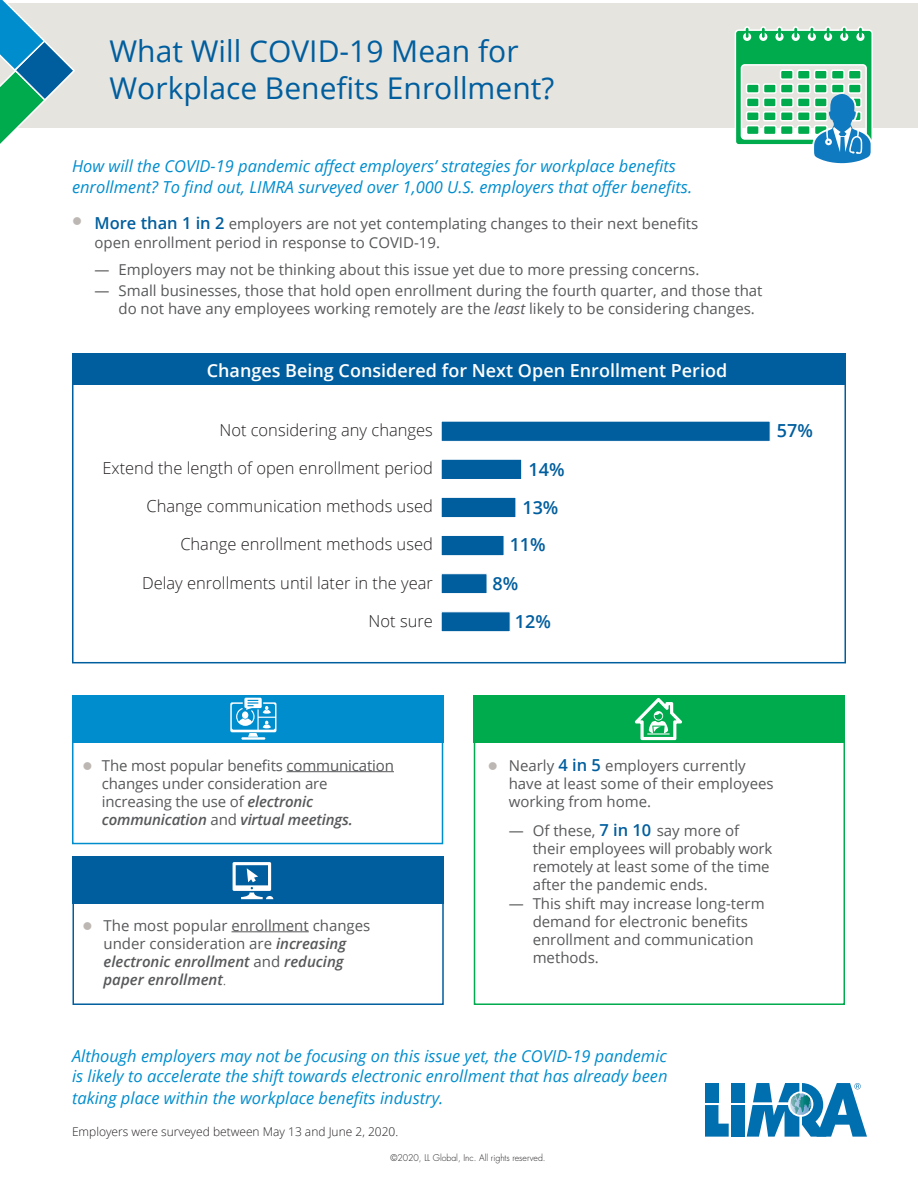
<style>
.page{position:relative;width:918px;height:1188px;background:#fff}
.page>*{position:absolute;margin:0;border:0;box-sizing:border-box;transform-origin:0 0}
.t1{font:30px/37.5px "Open Sans";color:#005e9e}
.t2{font:600 18px "Open Sans";color:#fff}
.t3{font:600 18px "Open Sans";color:#005e9e}
.t4{font:italic 16.5px/21px "Open Sans";color:#008dce}
.t5{font:300 16.5px "Open Sans";color:#231f20}
.t6{font:15px/18px "Open Sans";color:#57585a}
.t7{font:300 12px "Open Sans";color:#231f20}
.t8{font:300 9px "Futura Std";color:#231f20}
.s1{font-weight:600;font-size:16.5px;color:#005e9e}
.s2{font-style:italic}
.s3{color:#bdb7b3}
.s4{font-weight:600;font-style:italic}
.s5{font-weight:300}
</style>
<div class="page">
<div style="left:72px;top:353px;width:774px;height:31px;background:#005e9e"></div>
<div style="left:0;top:0;width:918px;height:127px;background:#e6e4df"></div>
<svg style="left:705px;top:1105px;width:24px;height:32px"></svg>
<div style="left:705px;top:1083px;width:13px;height:19px;background:#006faf"></div>
<div style="left:731px;top:1083px;width:13px;height:19px;background:#006faf"></div>
<div style="left:731px;top:1105px;width:13px;height:32px;background:#006faf"></div>
<svg style="left:747px;top:1083px;width:120px;height:54px"></svg>
<hr style="left:0;top:0;width:918px;height:2px;background:#fff">
<svg style="left:0;top:0;width:76px;height:144px"></svg>
<div style="left:441px;top:421px;width:329px;height:21px;background:#005e9e;border:1px solid #fff"></div>
<div style="left:441px;top:459px;width:81px;height:21px;background:#005e9e;border:1px solid #fff"></div>
<div style="left:441px;top:497px;width:75px;height:21px;background:#005e9e;border:1px solid #fff"></div>
<div style="left:441px;top:535px;width:63px;height:21px;background:#005e9e;border:1px solid #fff"></div>
<div style="left:441px;top:574px;width:46px;height:20px;background:#005e9e;border:1px solid #fff"></div>
<div style="left:441px;top:612px;width:69px;height:20px;background:#005e9e;border:1px solid #fff"></div>
<div style="left:474px;top:696px;width:371px;height:47px;background:#00ab4d"></div>
<hr style="left:287px;top:771px;width:107px;height:1px;background:#57585a">
<hr style="left:232px;top:931px;width:77px;height:1px;background:#57585a">
<div style="left:474px;top:696px;width:371px;height:309px;border:2px solid #00ab4d"></div>
<div style="left:73px;top:856px;width:371px;height:48px;background:#005e9e"></div>
<div style="left:73px;top:856px;width:371px;height:149px;border:2px solid #005e9e"></div>
<div style="left:72px;top:696px;width:371px;height:47px;background:#008dce"></div>
<div style="left:72px;top:696px;width:371px;height:148px;border:2px solid #008dce"></div>
<hr style="left:241px;top:737px;width:24px;height:3px;background:#fff">
<svg style="left:230px;top:698px;width:46px;height:39px"></svg>
<svg style="left:634px;top:697px;width:49px;height:44px"></svg>
<svg style="left:233px;top:862px;width:40px;height:37px"></svg>
<svg style="left:734px;top:26px;width:140px;height:137px"></svg>
<h1 class="t1" style="left:110px;top:32px;width:446px">What Will COVID-19 Mean for<br>Workplace Benefits Enrollment?</h1>
<p class="t4" style="left:72px;top:155px;width:622px">How will the COVID-19 pandemic affect employers’ strategies for workplace benefits enrollment? To find out, LIMRA surveyed over 1,000 U.S. employers that offer benefits.</p>
<p class="t6" style="left:94px;top:213px;width:605px;line-height:19.5px;text-indent:-22px"><sup>●</sup> <span class="s1">More than 1 in 2</span> employers are not yet contemplating changes to their next benefits open enrollment period in response to COVID-19.</p>
<p class="t6" style="left:94px;top:260px;width:606px">— Employers may not be thinking about this issue yet due to more pressing concerns.</p>
<p class="t6" style="left:118px;top:281px;width:646px;text-indent:-24px">— Small businesses, those that hold open enrollment during the fourth quarter, and those that do not have any employees working remotely are the <span class="s2">least</span> likely to be considering changes.</p>
<p class="t2" style="left:207px;top:358px;width:522px">Changes Being Considered for Next Open Enrollment Period</p>
<p class="t5" style="left:219px;top:419px;width:215px">Not considering any changes</p>
<p class="t5" style="left:102px;top:457px;width:332px">Extend the length of open enrollment period</p>
<p class="t5" style="left:146px;top:495px;width:288px">Change communication methods used</p>
<p class="t5" style="left:180px;top:533px;width:254px">Change enrollment methods used</p>
<p class="t5" style="left:142px;top:571px;width:292px">Delay enrollments until later in the year</p>
<p class="t5" style="left:369px;top:609px;width:66px">Not sure</p>
<p class="t3" style="left:528px;top:457px;width:38px">14%</p>
<p class="t3" style="left:522px;top:495px;width:38px">13%</p>
<p class="t3" style="left:510px;top:532px;width:38px">11%</p>
<p class="t3" style="left:492px;top:571px;width:27px">8%</p>
<p class="t3" style="left:515px;top:610px;width:38px">12%</p>
<p class="t3" style="left:777px;top:418px;width:38px">57%</p>
<p class="t6" style="left:102px;top:756px;width:294px;text-indent:-20px"><span class="s3">●</span> The most popular benefits communication changes under consideration are increasing the use of <span class="s4">electronic communication</span> and <span class="s4">virtual meetings.</span></p>
<p class="t6" style="left:104px;top:916px;width:268px;text-indent:-21px"><span class="s3">●</span> The most popular enrollment changes under consideration are <span class="s4">increasing electronic enrollment</span> and <span class="s4">reducing paper enrollment</span><span class="s5">.</span></p>
<p class="t6" style="left:509px;top:756px;width:267px;text-indent:-21px"><span class="s3">●</span> Nearly <span class="s1">4 in 5</span> employers currently have at least some of their employees working from home.</p>
<p class="t6" style="left:533px;top:821px;width:241px;text-indent:-24px">— Of these, <span class="s1">7 in 10</span> say more of their employees will probably work remotely at least some of the time after the pandemic ends.</p>
<p class="t6" style="left:533px;top:894px;width:233px;text-indent:-24px">— This shift may increase long-term demand for electronic benefits enrollment and communication methods.</p>
<p class="t4" style="left:72px;top:1046px;width:597px;line-height:19.5px">Although employers may not be focusing on this issue yet, the COVID-19 pandemic is likely to accelerate the shift towards electronic enrollment that has already been</p>
<p class="t4" style="left:72px;top:1087px;width:373px">taking place within the workplace benefits industry.</p>
<p class="t7" style="left:72px;top:1123px;width:328px">Employers were surveyed between May 13 and June 2, 2020.</p>
<p class="t8" style="left:390px;top:1152px;width:157px">©2020, LL Global, Inc. All rights reserved.</p>
</div>
